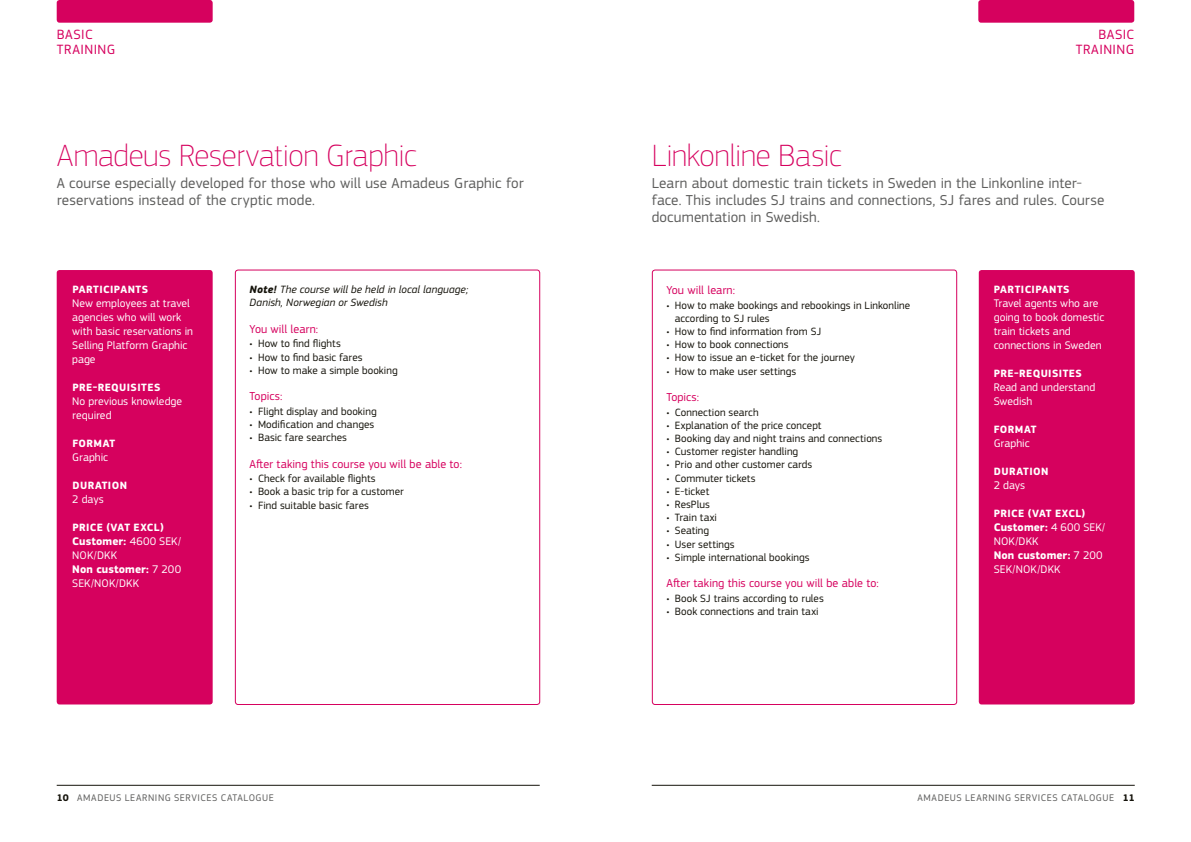
<style>
.page{position:relative;width:1191px;height:842px;background:#fff}
.page>*{position:absolute;margin:0;border:0;box-sizing:border-box;transform-origin:0 0}
.t1{font:100 32px "Amadeus";letter-spacing:-.01em;color:#d6015e}
.t2{font:15px/17px "Amadeus";letter-spacing:.01em;color:#5e5e5d}
.t3{font:14px/15px "Amadeus";letter-spacing:.03em;color:#d6015e}
.t4{font:12px "Amadeus";letter-spacing:.005em;color:#d6015e}
.t5{font:11.5px/14px "Amadeus";letter-spacing:.005em;color:#fff}
.t6{font:11px/13.2px "Amadeus";letter-spacing:.005em;color:#15130b}
.t7{font:700 11px "Amadeus";letter-spacing:.04em;color:#fff}
.t8{font:italic 11px/13.2px "Amadeus";letter-spacing:.005em;color:#15130b}
.t9{font:10px "Amadeus";letter-spacing:.055em;color:#5e5e5d}
.s1{font-weight:700}
.s2{font-weight:700;color:#15130b}
</style>
<div class="page">
<hr style="left:57px;top:785px;width:483px;height:1px;background:#15130b">
<hr style="left:651px;top:785px;width:483px;height:1px;background:#15130b">
<div style="left:57px;top:270px;width:156px;height:434px;background:#d6015e;border-radius:3px"></div>
<div style="left:235px;top:270px;width:305px;height:435px;border:1px solid #d6015e;border-radius:3px"></div>
<div style="left:652px;top:270px;width:305px;height:435px;border:1px solid #d6015e;border-radius:3px"></div>
<div style="left:978px;top:270px;width:156px;height:434px;background:#d6015e;border-radius:3px"></div>
<div style="left:57px;top:0;width:156px;height:23px;background:#d6015e;border-radius:3px"></div>
<div style="left:978px;top:0;width:156px;height:23px;background:#d6015e;border-radius:3px"></div>
<p class="t3" style="left:57px;top:27px;width:60px">BASIC<br>TRAINING</p>
<p class="t3" style="left:1075px;top:27px;width:60px;text-align:right">BASIC<br>TRAINING</p>
<h1 class="t1" style="left:57px;top:137px;width:361px">Amadeus Reservation Graphic</h1>
<h2 class="t2" style="left:57px;top:175px;width:468px">A course especially developed for those who will use Amadeus Graphic for reservations instead of the cryptic mode.</h2>
<p class="t7" style="left:72px;top:283px;width:77px">PARTICIPANTS</p>
<p class="t5" style="left:72px;top:296px;width:122px">New employees at travel agencies who will work with basic reservations in<br>Selling Platform Graphic page</p>
<p class="t7" style="left:72px;top:381px;width:90px">PRE-REQUISITES</p>
<p class="t5" style="left:72px;top:394px;width:111px">No previous knowledge required</p>
<p class="t7" style="left:72px;top:437px;width:44px">FORMAT</p>
<p class="t5" style="left:72px;top:450px;width:37px">Graphic</p>
<p class="t7" style="left:72px;top:479px;width:56px">DURATION</p>
<p class="t5" style="left:72px;top:492px;width:33px">2 days</p>
<p class="t7" style="left:72px;top:521px;width:93px">PRICE (VAT EXCL)</p>
<p class="t5" style="left:72px;top:534px;width:110px"><span class="s1">Customer:</span> 4600 SEK/<br>NOK/DKK<br><span class="s1">Non customer:</span> 7 200<br>SEK/NOK/DKK</p>
<p class="t8" style="left:249px;top:283px;width:220px"><span class="s1">Note!</span> The course will be held in local language;<br>Danish, Norwegian or Swedish</p>
<p class="t4" style="left:249px;top:322px;width:70px">You will learn:</p>
<p class="t6" style="left:249px;top:337px;width:93px">• How to find flights</p>
<p class="t6" style="left:249px;top:350px;width:115px">• How to find basic fares</p>
<p class="t6" style="left:249px;top:364px;width:150px">• How to make a simple booking</p>
<p class="t4" style="left:249px;top:389px;width:34px">Topics:</p>
<p class="t6" style="left:249px;top:405px;width:129px">• Flight display and booking</p>
<p class="t6" style="left:249px;top:418px;width:126px">• Modification and changes</p>
<p class="t6" style="left:249px;top:431px;width:99px">• Basic fare searches</p>
<p class="t4" style="left:249px;top:457px;width:214px">After taking this course you will be able to:</p>
<p class="t6" style="left:249px;top:472px;width:128px">• Check for available flights</p>
<p class="t6" style="left:249px;top:485px;width:156px">• Book a basic trip for a customer</p>
<p class="t6" style="left:249px;top:498px;width:121px">• Find suitable basic fares</p>
<h1 class="t1" style="left:651px;top:137px;width:192px">Linkonline Basic</h1>
<h2 class="t2" style="left:651px;top:175px;width:454px">Learn about domestic train tickets in Sweden in the Linkonline inter&shy;face. This includes SJ trains and connections, SJ fares and rules. Course documentation in Swedish.</h2>
<p class="t4" style="left:666px;top:283px;width:70px">You will learn:</p>
<p class="t6" style="left:675px;top:298px;width:237px;text-indent:-9px">• How to make bookings and rebookings in Linkonline according to SJ rules</p>
<p class="t6" style="left:666px;top:325px;width:156px">• How to find information from SJ</p>
<p class="t6" style="left:666px;top:338px;width:124px">• How to book connections</p>
<p class="t6" style="left:666px;top:351px;width:190px">• How to issue an e-ticket for the journey</p>
<p class="t6" style="left:666px;top:364px;width:131px">• How to make user settings</p>
<p class="t4" style="left:666px;top:390px;width:34px">Topics:</p>
<p class="t6" style="left:666px;top:405px;width:94px">• Connection search</p>
<p class="t6" style="left:666px;top:419px;width:157px">• Explanation of the price concept</p>
<p class="t6" style="left:666px;top:432px;width:217px">• Booking day and night trains and connections</p>
<p class="t6" style="left:666px;top:445px;width:133px">• Customer register handling</p>
<p class="t6" style="left:666px;top:458px;width:147px">• Prio and other customer cards</p>
<p class="t6" style="left:666px;top:471px;width:91px">• Commuter tickets</p>
<p class="t6" style="left:666px;top:485px;width:44px">• E-ticket</p>
<p class="t6" style="left:666px;top:498px;width:45px">• ResPlus</p>
<p class="t6" style="left:666px;top:511px;width:52px">• Train taxi</p>
<p class="t6" style="left:666px;top:524px;width:44px">• Seating</p>
<p class="t6" style="left:666px;top:537px;width:70px">• User settings</p>
<p class="t6" style="left:666px;top:551px;width:145px">• Simple international bookings</p>
<p class="t4" style="left:666px;top:576px;width:214px">After taking this course you will be able to:</p>
<p class="t6" style="left:666px;top:592px;width:159px">• Book SJ trains according to rules</p>
<p class="t6" style="left:666px;top:605px;width:154px">• Book connections and train taxi</p>
<p class="t7" style="left:993px;top:283px;width:77px">PARTICIPANTS</p>
<p class="t5" style="left:993px;top:296px;width:112px">Travel agents who are going to book domestic train tickets and connections in Sweden</p>
<p class="t7" style="left:993px;top:367px;width:90px">PRE-REQUISITES</p>
<p class="t5" style="left:993px;top:380px;width:103px">Read and understand<br>Swedish</p>
<p class="t7" style="left:993px;top:423px;width:44px">FORMAT</p>
<p class="t5" style="left:993px;top:436px;width:37px">Graphic</p>
<p class="t7" style="left:993px;top:465px;width:56px">DURATION</p>
<p class="t5" style="left:993px;top:478px;width:33px">2 days</p>
<p class="t7" style="left:993px;top:507px;width:93px">PRICE (VAT EXCL)</p>
<p class="t5" style="left:993px;top:520px;width:113px"><span class="s1">Customer:</span> 4 600 SEK/<br>NOK/DKK<br><span class="s1">Non customer:</span> 7 200<br>SEK/NOK/DKK</p>
<p class="t9" style="left:57px;top:792px;width:219px"><span class="s2">10</span> AMADEUS LEARNING SERVICES CATALOGUE</p>
<p class="t9" style="left:917px;top:792px;width:219px">AMADEUS LEARNING SERVICES CATALOGUE <span class="s2">11</span></p>
</div>
